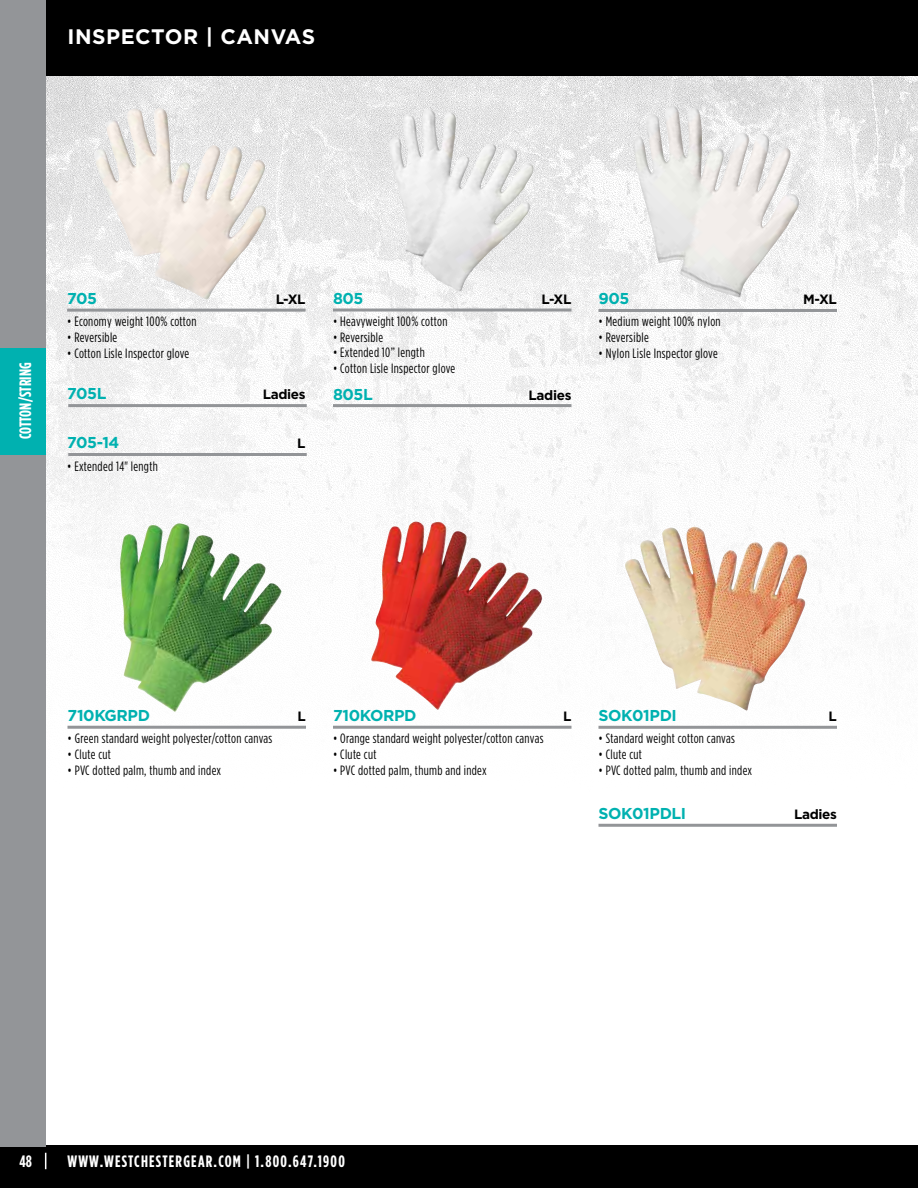
<style>
.page{position:relative;width:918px;height:1188px;background:#fff}
.page>*{position:absolute;margin:0;border:0;box-sizing:border-box;transform-origin:0 0}
.t1{font:700 21px "Gotham";letter-spacing:.025em;color:#fff}
.t2{font:700 16.5px "Gotham Condensed";letter-spacing:.07em;color:#fff}
.t3{font:700 16.5px "Gotham Condensed";letter-spacing:.01em;color:#fff}
.t4{font:700 15.75px "Gotham";letter-spacing:-.025em;color:#00b1b0}
.t5{font:13.5px "Gotham Condensed";letter-spacing:.025em;color:#000}
.t6{font:700 13.5px "Gotham";letter-spacing:-.025em;color:#000}
</style>
<div class="page">
<img style="left:46px;top:76px;width:872px;height:748px">
<div style="left:0;top:1145px;width:918px;height:43px;background:#000"></div>
<svg style="left:45px;top:1153px;width:1px;height:16px"></svg>
<div style="left:0;top:0;width:46px;height:1148px;background:#939598"></div>
<div style="left:0;top:348px;width:46px;height:107px;background:#00b1b0"></div>
<img style="left:624px;top:527px;width:184px;height:184px">
<hr style="left:598px;top:726px;width:239px;height:3px;background:#939598">
<hr style="left:598px;top:824px;width:239px;height:3px;background:#939598">
<img style="left:631px;top:105px;width:170px;height:193px">
<hr style="left:598px;top:309px;width:239px;height:3px;background:#939598">
<img style="left:389px;top:109px;width:141px;height:182px">
<hr style="left:333px;top:309px;width:239px;height:3px;background:#939598">
<hr style="left:333px;top:404px;width:239px;height:3px;background:#939598">
<hr style="left:68px;top:404px;width:239px;height:3px;background:#939598">
<hr style="left:68px;top:453px;width:239px;height:3px;background:#939598">
<img style="left:93px;top:108px;width:173px;height:192px">
<hr style="left:67px;top:309px;width:239px;height:3px;background:#939598">
<img style="left:120px;top:525px;width:162px;height:187px">
<hr style="left:68px;top:726px;width:238px;height:3px;background:#939598">
<img style="left:371px;top:521px;width:171px;height:190px">
<hr style="left:333px;top:726px;width:239px;height:3px;background:#939598">
<div style="left:46px;top:0;width:872px;height:76px;background:#000"></div>
<p class="t1" style="left:68px;top:22px;width:249px">INSPECTOR | CANVAS</p>
<p class="t3" style="left:16px;top:439px;width:79px;rotate:-90deg">COTTON/STRING</p>
<p class="t4" style="left:67px;top:288px;width:32px">705</p>
<p class="t5" style="left:67px;top:314px;width:131px">• Economy weight 100% cotton</p>
<p class="t5" style="left:67px;top:329px;width:52px">• Reversible</p>
<p class="t5" style="left:67px;top:345px;width:124px">• Cotton Lisle Inspector glove</p>
<p class="t4" style="left:67px;top:383px;width:41px">705L</p>
<p class="t4" style="left:67px;top:432px;width:54px">705-14</p>
<p class="t5" style="left:67px;top:459px;width:92px">• Extended 14" length</p>
<p class="t6" style="left:276px;top:290px;width:31px">L-XL</p>
<p class="t6" style="left:263px;top:386px;width:44px">Ladies</p>
<p class="t6" style="left:297px;top:435px;width:10px">L</p>
<p class="t4" style="left:333px;top:288px;width:32px">805</p>
<p class="t5" style="left:333px;top:313px;width:116px">• Heavyweight 100% cotton</p>
<p class="t5" style="left:333px;top:329px;width:52px">• Reversible</p>
<p class="t5" style="left:333px;top:345px;width:93px">• Extended 10” length</p>
<p class="t5" style="left:333px;top:361px;width:124px">• Cotton Lisle Inspector glove</p>
<p class="t4" style="left:333px;top:384px;width:41px">805L</p>
<p class="t6" style="left:542px;top:290px;width:31px">L-XL</p>
<p class="t6" style="left:529px;top:386px;width:44px">Ladies</p>
<p class="t4" style="left:598px;top:288px;width:33px">905</p>
<p class="t6" style="left:803px;top:291px;width:35px">M-XL</p>
<p class="t5" style="left:598px;top:314px;width:124px">• Medium weight 100% nylon</p>
<p class="t5" style="left:598px;top:330px;width:52px">• Reversible</p>
<p class="t5" style="left:598px;top:345px;width:121px">• Nylon Lisle Inspector glove</p>
<p class="t4" style="left:68px;top:705px;width:84px">710KGRPD</p>
<p class="t6" style="left:298px;top:708px;width:10px">L</p>
<p class="t5" style="left:68px;top:731px;width:206px">• Green standard weight polyester/cotton canvas</p>
<p class="t5" style="left:68px;top:746px;width:45px">• Clute cut</p>
<p class="t5" style="left:68px;top:762px;width:155px">• PVC dotted palm, thumb and index</p>
<p class="t4" style="left:333px;top:705px;width:85px">710KORPD</p>
<p class="t6" style="left:563px;top:708px;width:10px">L</p>
<p class="t5" style="left:333px;top:731px;width:212px">• Orange standard weight polyester/cotton canvas</p>
<p class="t5" style="left:333px;top:746px;width:45px">• Clute cut</p>
<p class="t5" style="left:333px;top:762px;width:155px">• PVC dotted palm, thumb and index</p>
<p class="t4" style="left:598px;top:705px;width:80px">SOK01PDI</p>
<p class="t5" style="left:599px;top:731px;width:138px">• Standard weight cotton canvas</p>
<p class="t5" style="left:599px;top:746px;width:45px">• Clute cut</p>
<p class="t5" style="left:599px;top:762px;width:155px">• PVC dotted palm, thumb and index</p>
<p class="t4" style="left:598px;top:803px;width:89px">SOK01PDLI</p>
<p class="t6" style="left:829px;top:708px;width:10px">L</p>
<p class="t6" style="left:794px;top:806px;width:44px">Ladies</p>
<p class="t2" style="left:20px;top:1152px;width:14px">48</p>
<p class="t2" style="left:68px;top:1152px;width:279px">WWW.WESTCHESTERGEAR.COM | 1.800.647.1900</p>
</div>
